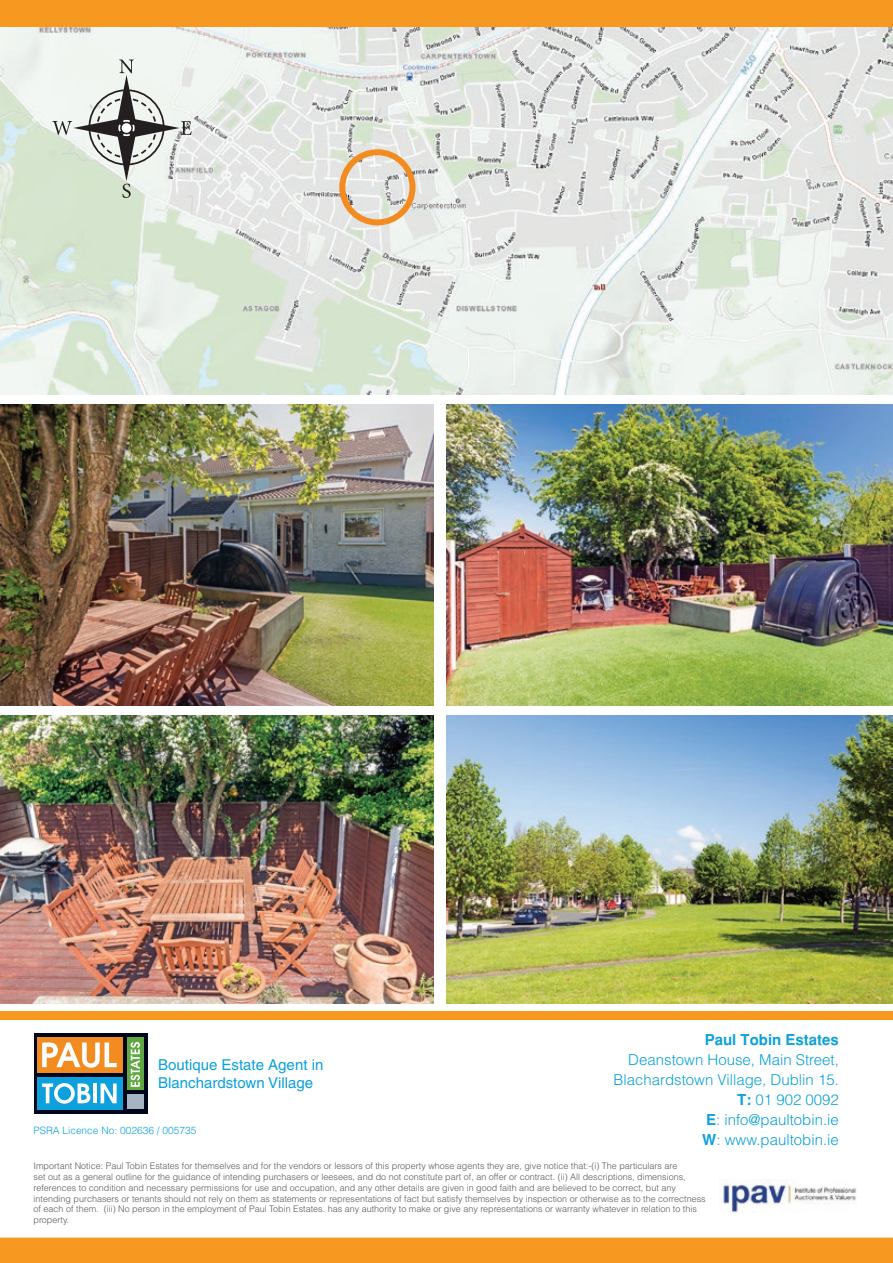
<style>
.page{position:relative;width:893px;height:1263px;background:#fff}
.page>*{position:absolute;margin:0;border:0;box-sizing:border-box;transform-origin:0 0}
.t1{font:300 15px/20.1px "Helvetica";color:#0ca0dc;text-align:right}
.t2{font:15px/18px "Helvetica";color:#0ca0dc}
.t3{font:700 15px "Helvetica";color:#0ca0dc}
.t4{font:300 10.2px "Helvetica";color:#0ca0dc}
.t5{font:300 9px/10.8px "Helvetica";color:#57585a}
.s1{font-weight:700}
</style>
<div class="page">
<div style="left:0;top:1011px;width:893px;height:8px;background:#f79820"></div>
<div style="left:0;top:0;width:893px;height:28px;background:#f79820"></div>
<div style="left:0;top:1237px;width:893px;height:26px;background:#f79820"></div>
<img style="left:719px;top:1179px;width:139px;height:34px">
<div style="left:34px;top:1033px;width:113px;height:80px;background:#01071a"></div>
<div style="left:38px;top:1037px;width:85px;height:36px;background:#f28b20"></div>
<div style="left:38px;top:1077px;width:85px;height:32px;background:#0ca0dc"></div>
<div style="left:127px;top:1037px;width:17px;height:53px;background:#61a844"></div>
<div style="left:127px;top:1094px;width:17px;height:15px;background:#a7b5c3"></div>
<svg style="left:42px;top:1042px;width:75px;height:26px"></svg>
<svg style="left:42px;top:1083px;width:48px;height:21px"></svg>
<hr style="left:93px;top:1083px;width:4px;height:20px;background:#fff">
<svg style="left:101px;top:1083px;width:16px;height:20px"></svg>
<svg style="left:131px;top:1042px;width:9px;height:45px"></svg>
<img style="left:446px;top:404px;width:447px;height:302px">
<img style="left:446px;top:715px;width:447px;height:288px">
<img style="left:0;top:28px;width:893px;height:366px">
<svg style="left:52px;top:60px;width:140px;height:138px"></svg>
<div style="left:339px;top:149px;width:76px;height:76px;border:6px solid #f28b20;border-radius:50%"></div>
<img style="left:0;top:404px;width:434px;height:302px">
<img style="left:0;top:715px;width:434px;height:288px">
<h1 class="t2" style="left:158px;top:1056px;width:167px">Boutique Estate Agent in<br>Blanchardstown Village</h1>
<p class="t4" style="left:34px;top:1124px;width:164px">PSRA Licence No: 002636 / 005735</p>
<h1 class="t3" style="left:705px;top:1031px;width:136px">Paul Tobin Estates</h1>
<h1 class="t1" style="left:614px;top:1049px;width:227px">Deanstown House, Main Street,<br>Blachardstown Village, Dublin 15.<br><span class="s1">T:</span> 01 902 0092<br><span class="s1">E</span>: info@paultobin.ie<br><span class="s1">W</span>: www.paultobin.ie</h1>
<p class="t5" style="left:34px;top:1160px;width:673px">Important Notice: Paul Tobin Estates for themselves and for the vendors or lessors of this property whose agents they are, give notice that:-(i) The particulars are<br>set out as a general outline for the guidance of intending purchasers or leesees, and do not constitute part of, an offer or contract. (ii) All descriptions, dimensions, references to condition and necessary permissions for use and occupation, and any other details are given in good faith and are believed to be correct, but any intending purchasers or tenants should not rely on them as statements or representations of fact but satisfy themselves by inspection or otherwise as to the correctness of each of them. (iii) No person in the employment of Paul Tobin Estates. has any authority to make or give any representations or warranty whatever in relation to this property.</p>
</div>
